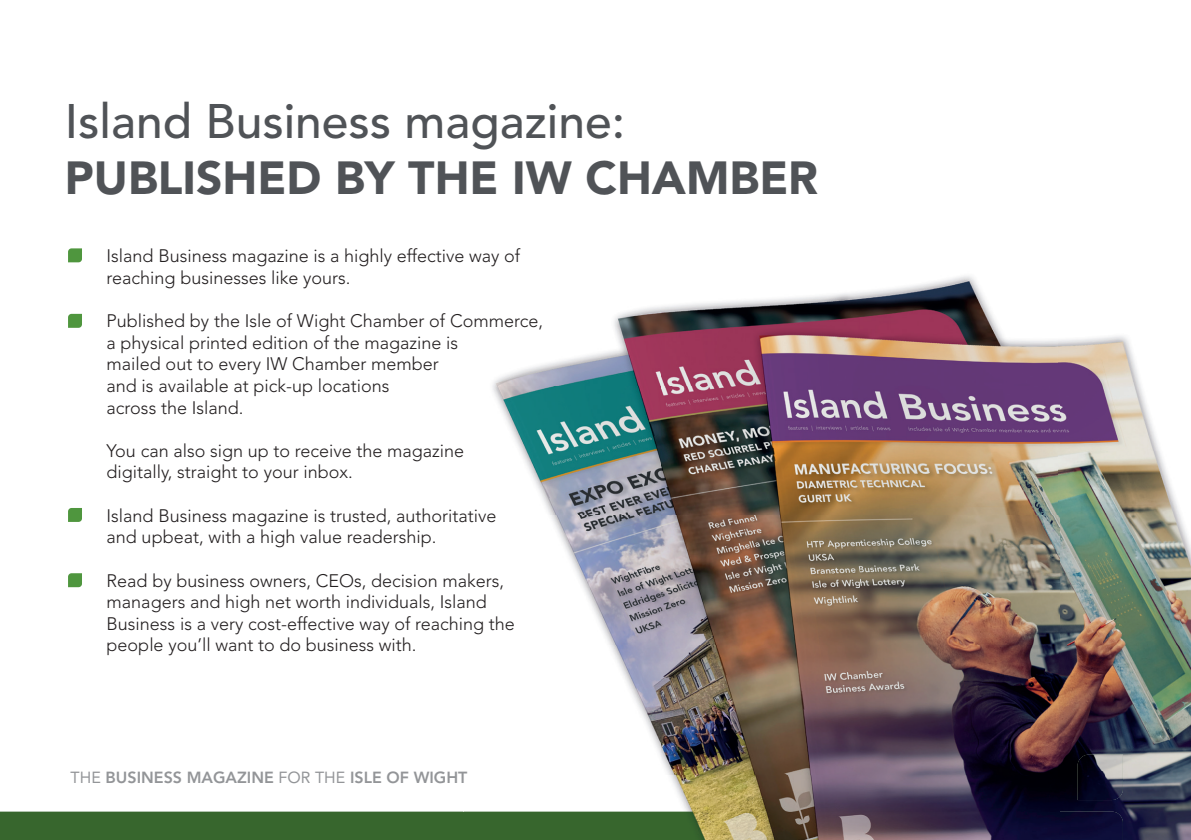
<style>
.page{position:relative;width:1191px;height:840px;background:#fff}
.page>*{position:absolute;margin:0;border:0;box-sizing:border-box;transform-origin:0 0}
.t1{font:500 48px "Avenir LT Std";color:#505357}
.t2{font:900 46px "Avenir LT Std";color:#505357}
.t3{font:300 18px/21.6px "Avenir LT Std";color:#231f20}
.t4{font:800 16px "Avenir LT Std";color:#939598}
.s1{font-weight:400}
</style>
<div class="page">
<div style="left:0;top:811px;width:463px;height:28px;background:#37662d"></div>
<img style="left:492px;top:276px;width:566px;height:535px">
<img style="left:1058px;top:336px;width:133px;height:503px">
<img style="left:463px;top:811px;width:660px;height:28px">
<svg style="left:1077px;top:754px;width:46px;height:45px;background:#414150"></svg>
<svg style="left:68px;top:248px;width:14px;height:14px"></svg>
<svg style="left:68px;top:314px;width:14px;height:13px"></svg>
<svg style="left:68px;top:508px;width:14px;height:13px"></svg>
<svg style="left:68px;top:573px;width:14px;height:14px"></svg>
<h1 class="t1" style="left:65px;top:94px;width:562px">Island Business magazine:</h1>
<h2 class="t2" style="left:65px;top:150px;width:754px">PUBLISHED BY THE IW CHAMBER</h2>
<p class="t3" style="left:107px;top:245px;width:415px">Island Business magazine is a highly effective way of reaching businesses like yours.</p>
<p class="t3" style="left:107px;top:310px;width:438px">Published by the Isle of Wight Chamber of Commerce, a physical printed edition of the magazine is<br>mailed out to every IW Chamber member<br>and is available at pick-up locations<br>across the Island.</p>
<p class="t3" style="left:107px;top:439px;width:359px">You can also sign up to receive the magazine digitally, straight to your inbox.</p>
<p class="t3" style="left:107px;top:504px;width:391px">Island Business magazine is trusted, authoritative and upbeat, with a high value readership.</p>
<p class="t3" style="left:107px;top:569px;width:410px">Read by business owners, CEOs, decision makers, managers and high net worth individuals, Island Business is a very cost-effective way of reaching the people you’ll want to do business with.</p>
<p class="t4" style="left:71px;top:767px;width:398px"><span class="s1">THE</span> BUSINESS MAGAZINE <span class="s1">FOR THE</span> ISLE OF WIGHT</p>
</div>
